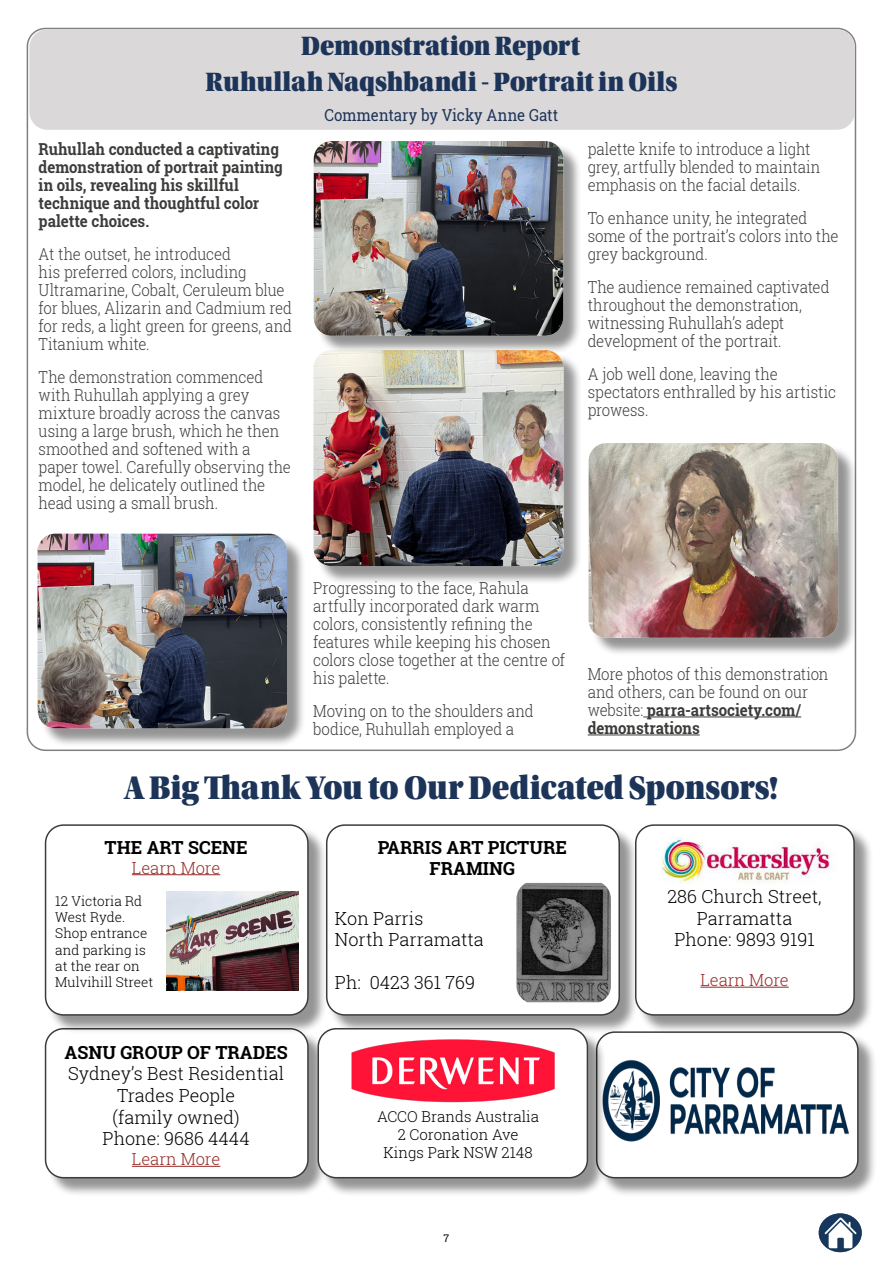
<style>
.page{position:relative;width:893px;height:1262px;background:#fff}
.page>*{position:absolute;margin:0;border:0;box-sizing:border-box;transform-origin:0 0}
.t1{font:34.65px "Utopia Std Black Headline";letter-spacing:-.005em;color:#1d3459;scale:.91 1}
.t2{font:28.05px/36px "Utopia Std Black Headline";letter-spacing:-.005em;color:#1d3459;text-align:center;scale:.91 1}
.t3{font:300 18px/21.6px "Roboto Slab";color:#000;text-align:center}
.t4{font:700 18px/21.6px "Roboto Slab";color:#000;text-align:center}
.t5{font:300 16.5px/18px "Roboto Slab";letter-spacing:-.005em;color:#3c3c3b;scale:.91 1}
.t6{font:700 16.5px/18px "Roboto Slab";color:#3c3c3b;scale:.91 1}
.t7{font:300 16.5px "Roboto Slab";color:#972825}
.t8{font:16.5px "Roboto Slab";letter-spacing:-.005em;color:#1d3459;scale:.91 1}
.t9{font:300 15px/18px "Roboto Slab";color:#000;text-align:center}
.t10{font:300 13.5px/16.2px "Roboto Slab";color:#000}
.t11{font:10.5px "Roboto Slab";color:#000}
.s1{font-weight:700}
</style>
<div class="page">
<img style="left:818px;top:1213px;width:43px;height:39px">
<hr style="left:643px;top:716px;width:158px;height:1px;background:#3c3c3b">
<hr style="left:587px;top:734px;width:112px;height:1px;background:#3c3c3b">
<div style="left:29px;top:29px;width:825px;height:101px;background:#dbd8d9;border-radius:18px"></div>
<div style="left:315px;top:352px;width:267px;height:233px;background:#000;opacity:.42"></div>
<img style="left:313px;top:352px;width:250px;height:214px">
<div style="left:316px;top:143px;width:266px;height:212px;background:#000;opacity:.42"></div>
<img style="left:314px;top:141px;width:249px;height:195px">
<div style="left:590px;top:445px;width:267px;height:211px;background:#000;opacity:.42"></div>
<img style="left:588px;top:443px;width:250px;height:195px">
<div style="left:40px;top:536px;width:266px;height:211px;background:#000;opacity:.42"></div>
<img style="left:38px;top:533px;width:249px;height:195px">
<div style="left:598px;top:1033px;width:279px;height:163px;background:#000;opacity:.42"></div>
<div style="left:596px;top:1032px;width:261px;height:145px;background:#fff;border-radius:18px"></div>
<div style="left:596px;top:1031px;width:262px;height:147px;border:2px solid #3c3c3b;border-radius:18px"></div>
<img style="left:607px;top:1059px;width:241px;height:83px">
<div style="left:328px;top:826px;width:310px;height:208px;background:#000;opacity:.42"></div>
<div style="left:327px;top:825px;width:292px;height:190px;background:#fff;border-radius:18px"></div>
<div style="left:326px;top:824px;width:294px;height:191px;border:2px solid #3c3c3b;border-radius:18px"></div>
<div style="left:47px;top:1030px;width:280px;height:167px;background:#000;opacity:.42"></div>
<div style="left:46px;top:1028px;width:262px;height:149px;background:#fff;border-radius:18px"></div>
<hr style="left:132px;top:1165px;width:88px;height:1px;background:#972825">
<div style="left:45px;top:1028px;width:264px;height:150px;border:2px solid #3c3c3b;border-radius:18px"></div>
<div style="left:637px;top:826px;width:236px;height:208px;background:#000;opacity:.42"></div>
<div style="left:635px;top:825px;width:219px;height:190px;background:#fff;border-radius:18px"></div>
<hr style="left:700px;top:986px;width:88px;height:1px;background:#972825">
<div style="left:635px;top:824px;width:219px;height:191px;border:2px solid #3c3c3b;border-radius:18px"></div>
<img style="left:661px;top:838px;width:175px;height:45px">
<div style="left:319px;top:1030px;width:288px;height:167px;background:#000;opacity:.42"></div>
<div style="left:318px;top:1028px;width:269px;height:149px;background:#fff;border-radius:18px"></div>
<div style="left:317px;top:1028px;width:271px;height:150px;border:2px solid #3c3c3b;border-radius:18px"></div>
<img style="left:351px;top:1039px;width:204px;height:64px">
<div style="left:516px;top:880px;width:95px;height:123px;background:#f8f8f8;border-radius:18px"></div>
<img style="left:516px;top:883px;width:95px;height:119px">
<div style="left:47px;top:826px;width:280px;height:208px;background:#000;opacity:.42"></div>
<div style="left:46px;top:825px;width:262px;height:190px;background:#fff;border-radius:18px"></div>
<hr style="left:132px;top:874px;width:88px;height:1px;background:#972825">
<div style="left:45px;top:824px;width:264px;height:191px;border:2px solid #3c3c3b;border-radius:18px"></div>
<img style="left:167px;top:891px;width:131px;height:99px">
<h2 class="t2" style="left:206px;top:29px;width:519px">Demonstration Report<br>Ruhullah Naqshbandi - Portrait in Oils</h2>
<p class="t8" style="left:324px;top:104px;width:258px">Commentary by Vicky Anne Gatt</p>
<p class="t6" style="left:39px;top:139px;width:270px">Ruhullah conducted a captivating demonstration of portrait painting in oils, revealing his skillful technique and thoughtful color palette choices.</p>
<p class="t5" style="left:39px;top:244px;width:280px">At the outset, he introduced<br>his preferred colors, including<br>Ultramarine, Cobalt, Ceruleum blue for blues, Alizarin and Cadmium red for reds, a light green for greens, and<br>Titanium white.</p>
<p class="t5" style="left:39px;top:367px;width:279px">The demonstration commenced with Ruhullah applying a grey mixture broadly across the canvas using a large brush, which he then smoothed and softened with a paper towel. Carefully observing the model, he delicately outlined the head using a small brush.</p>
<p class="t5" style="left:587px;top:139px;width:257px">palette knife to introduce a light grey, artfully blended to maintain emphasis on the facial details.</p>
<p class="t5" style="left:587px;top:208px;width:277px">To enhance unity, he integrated some of the portrait’s colors into the grey background.</p>
<p class="t5" style="left:587px;top:277px;width:267px">The audience remained captivated throughout the demonstration, witnessing Ruhullah’s adept development of the portrait.</p>
<p class="t5" style="left:587px;top:364px;width:274px">A job well done, leaving the spectators enthralled by his artistic prowess.</p>
<p class="t5" style="left:313px;top:579px;width:278px">Progressing to the face, Rahula artfully incorporated dark warm colors, consistently refining the features while keeping his chosen colors close together at the centre of his palette.</p>
<p class="t5" style="left:313px;top:702px;width:244px">Moving on to the shoulders and bodice, Ruhullah employed a</p>
<p class="t5" style="left:587px;top:664px;width:266px">More photos of this demonstration and others, can be found on our website: <span class="s1">parra-artsociety.com/ demonstrations</span></p>
<h1 class="t1" style="left:125px;top:770px;width:719px">A Big Thank You to Our Dedicated Sponsors!</h1>
<p class="t4" style="left:105px;top:836px;width:144px">THE ART SCENE</p>
<p class="t7" style="left:132px;top:856px;width:90px">Learn More</p>
<p class="t10" style="left:55px;top:892px;width:99px">12 Victoria Rd<br>West Ryde.<br>Shop entrance and parking is at the rear on<br>Mulvihill Street</p>
<p class="t4" style="left:65px;top:1041px;width:224px">ASNU GROUP OF TRADES</p>
<p class="t3" style="left:68px;top:1062px;width:217px">Sydney’s Best Residential<br>Trades People<br>(family owned)<br>Phone: 9686 4444</p>
<p class="t7" style="left:132px;top:1147px;width:90px">Learn More</p>
<p class="t4" style="left:377px;top:836px;width:191px">PARRIS ART PICTURE<br>FRAMING</p>
<p class="t3" style="left:335px;top:906px;width:150px;text-align:left">Kon Parris<br>North Parramatta</p>
<p class="t3" style="left:335px;top:971px;width:142px">Ph: 0423 361 769</p>
<p class="t9" style="left:377px;top:1107px;width:164px">ACCO Brands Australia<br>2 Coronation Ave<br>Kings Park NSW 2148</p>
<p class="t11" style="left:443px;top:1230px;width:7px">7</p>
<p class="t3" style="left:667px;top:885px;width:156px">286 Church Street,<br>Parramatta<br>Phone: 9893 9191</p>
<p class="t7" style="left:700px;top:968px;width:90px">Learn More</p>
</div>
